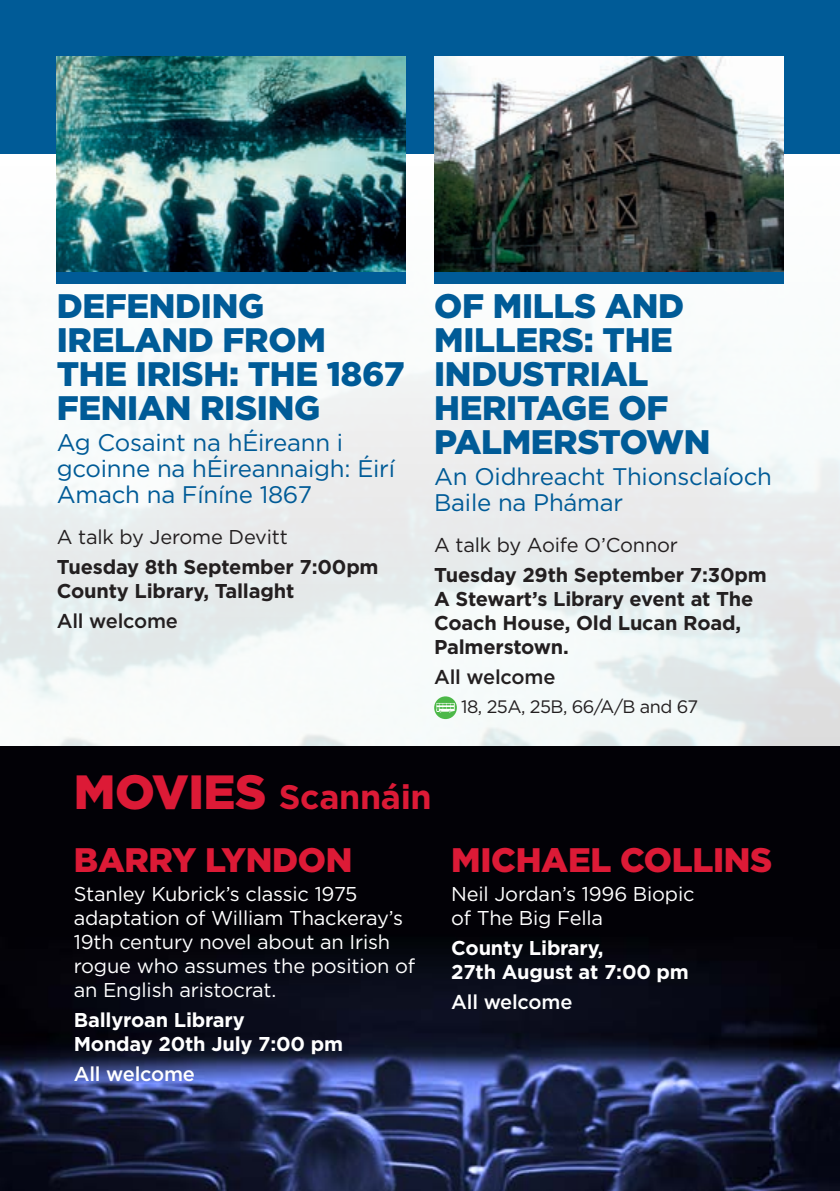
<style>
.page{position:relative;width:840px;height:1191px;background:#fff}
.page>*{position:absolute;margin:0;border:0;box-sizing:border-box;transform-origin:0 0}
.t1{font:900 34px/34px "Gotham";letter-spacing:-.01em;color:#005b97}
.t2{font:900 34px/62.4px "Gotham";letter-spacing:-.01em;color:#dc1a36}
.t3{font:24px/26px "Gotham";letter-spacing:-.01em;color:#005b97}
.t4{font:20px/24px "Gotham";letter-spacing:-.01em;color:#fff}
.t5{font:700 20px/24px "Gotham";letter-spacing:-.01em;color:#231f20}
.t6{font:700 20px/24px "Gotham";letter-spacing:-.01em;color:#fff}
.t7{font:20px "Gotham";letter-spacing:-.01em;color:#231f20}
.t8{font:500 20px "Gotham";letter-spacing:-.01em;color:#231f20}
.t9{font:500 20px "Gotham";letter-spacing:-.01em;color:#fff}
.t10{font:18px "Gotham";letter-spacing:-.03em;color:#231f20}
.s1{font-size:48px}
.s2{font-weight:700}
</style>
<div class="page">
<img style="left:0;top:153px;width:839px;height:594px">
<div style="left:0;top:0;width:839px;height:153px;background:#005b97"></div>
<img style="left:57px;top:57px;width:348px;height:215px">
<div style="left:57px;top:272px;width:348px;height:11px;background:#005b97"></div>
<img style="left:434px;top:57px;width:348px;height:215px">
<div style="left:434px;top:272px;width:348px;height:11px;background:#005b97"></div>
<div style="left:434px;top:696px;width:22px;height:23px;background:#4cb848;border-radius:50%"></div>
<svg style="left:436px;top:703px;width:18px;height:9px"></svg>
<img style="left:0;top:747px;width:839px;height:444px">
<h1 class="t1" style="left:57px;top:288px;width:349px">DEFENDING<br>IRELAND FROM<br>THE IRISH: THE 1867<br>FENIAN RISING</h1>
<p class="t3" style="left:57px;top:429px;width:339px">Ag Cosaint na hÉireann i gcoinne na hÉireannaigh: Éirí<br>Amach na Fíníne 1867</p>
<p class="t7" style="left:57px;top:526px;width:232px">A talk by Jerome Devitt</p>
<p class="t5" style="left:57px;top:554px;width:323px">Tuesday 8th September 7:00pm<br>County Library, Tallaght</p>
<p class="t8" style="left:57px;top:609px;width:123px">All welcome</p>
<h1 class="t1" style="left:434px;top:288px;width:278px">OF MILLS AND<br>MILLERS: THE<br>INDUSTRIAL<br>HERITAGE OF<br>PALMERSTOWN</h1>
<p class="t3" style="left:434px;top:463px;width:339px">An Oidhreacht Thionsclaíoch<br>Baile na Phámar</p>
<p class="t7" style="left:434px;top:534px;width:245px">A talk by Aoife O’Connor</p>
<p class="t5" style="left:434px;top:562px;width:334px">Tuesday 29th September 7:30pm<br>A Stewart’s Library event at The<br>Coach House, Old Lucan Road,<br>Palmerstown.</p>
<p class="t8" style="left:434px;top:665px;width:123px">All welcome</p>
<p class="t10" style="left:461px;top:697px;width:238px">18, 25A, 25B, 66/A/B and 67</p>
<h1 class="t2" style="left:74px;top:765px;width:359px"><span class="s1">MOVIES</span> <span class="s2">Scannáin<br></span>BARRY LYNDON</h1>
<p class="t4" style="left:74px;top:882px;width:343px">Stanley Kubrick’s classic 1975 adaptation of William Thackeray’s<br>19th century novel about an Irish rogue who assumes the position of an English aristocrat.</p>
<p class="t6" style="left:74px;top:1007px;width:271px">Ballyroan Library<br>Monday 20th July 7:00 pm</p>
<p class="t9" style="left:74px;top:1062px;width:123px">All welcome</p>
<h1 class="t2" style="left:451px;top:827px;width:322px">MICHAEL COLLINS</h1>
<p class="t4" style="left:451px;top:882px;width:245px">Neil Jordan’s 1996 Biopic of The Big Fella</p>
<p class="t6" style="left:451px;top:935px;width:239px">County Library,<br>27th August at 7:00 pm</p>
<p class="t9" style="left:451px;top:990px;width:123px">All welcome</p>
</div>
